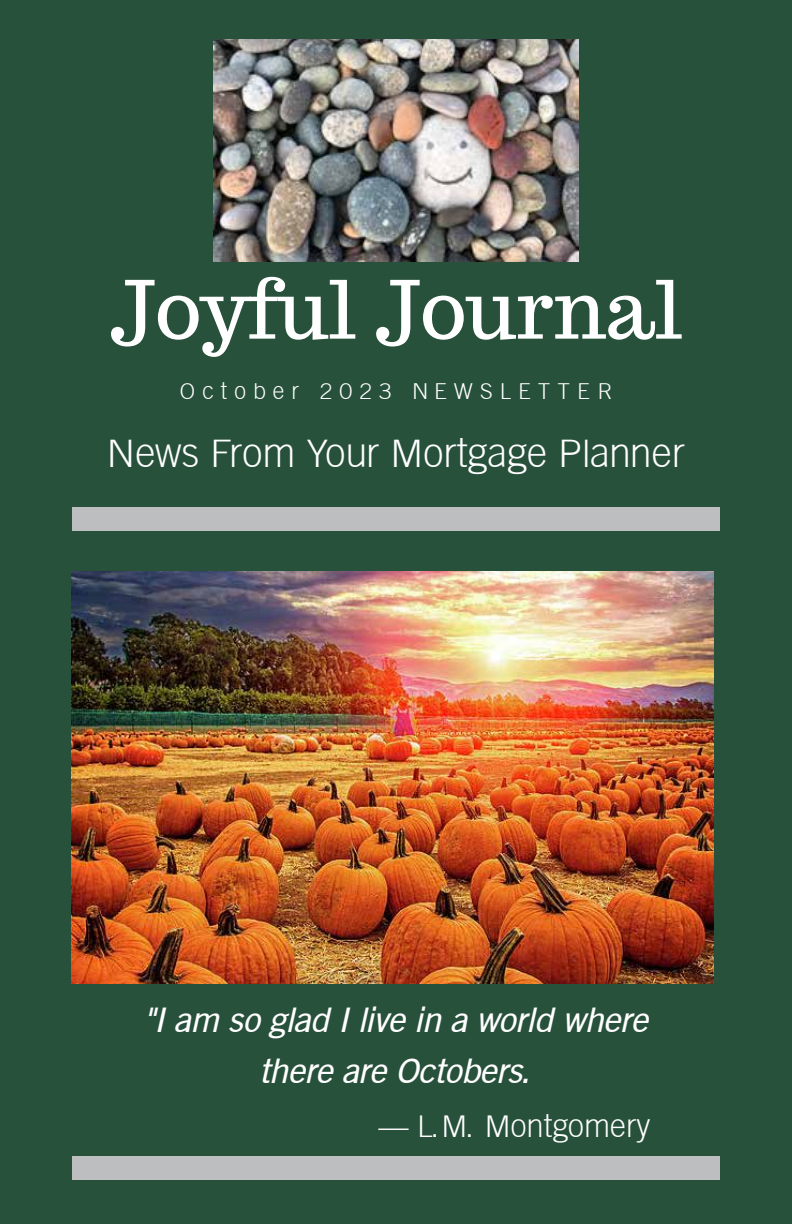
<style>
.page{position:relative;width:792px;height:1224px;background:#28513c}
.page>*{position:absolute;margin:0;border:0;box-sizing:border-box;transform-origin:0 0}
.t1{font:80px "Trocchi";color:#fff}
.t2{font:38px "Goethe Gothic";color:#fff}
.t3{font:italic 34px/50.4px "Goethe Gothic";letter-spacing:-.01em;color:#fff;text-align:center}
.t4{font:30px "Goethe Gothic";color:#fff}
.t5{font:22px "Goethe Gothic";letter-spacing:.32em;color:#fff}
</style>
<div class="page">
<div style="left:72px;top:508px;width:648px;height:23px;background:#bcbec0"></div>
<div style="left:72px;top:1157px;width:648px;height:23px;background:#bcbec0"></div>
<img style="left:72px;top:571px;width:642px;height:413px">
<img style="left:214px;top:40px;width:364px;height:222px">
<h1 class="t1" style="left:110px;top:257px;width:574px">Joyful Journal</h1>
<p class="t5" style="left:180px;top:378px;width:434px">October 2023 NEWSLETTER</p>
<p class="t2" style="left:107px;top:431px;width:580px">News From Your Mortgage Planner</p>
<p class="t3" style="left:143px;top:994px;width:506px">"I am so glad I live in a world where there are Octobers.</p>
<p class="t4" style="left:379px;top:1108px;width:274px">— L.M. Montgomery</p>
</div>
